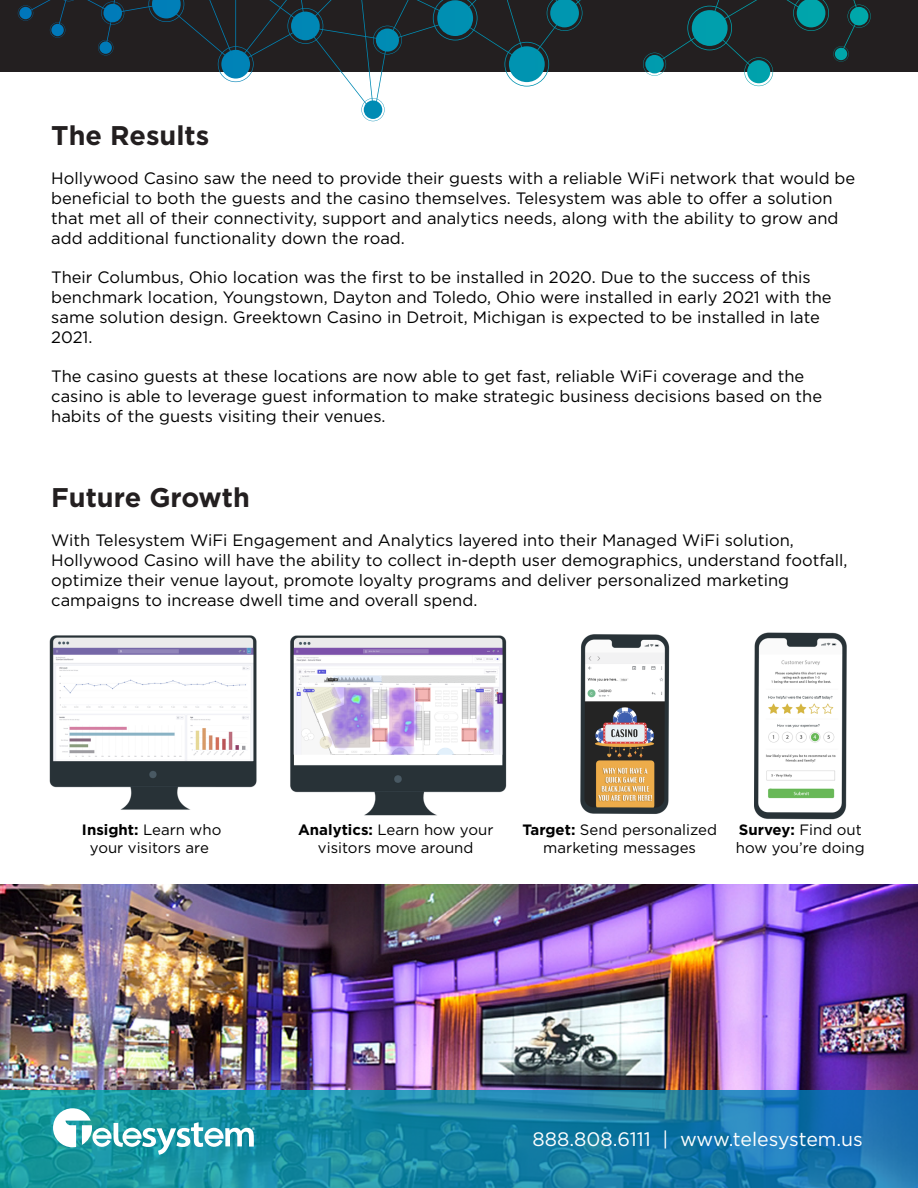
<style>
.page{position:relative;width:918px;height:1188px;background:#fff}
.page>*{position:absolute;margin:0;border:0;box-sizing:border-box;transform-origin:0 0}
.t1{font:700 27px "Gotham Pro";color:#231f20}
.t2{font:19.5px "Gotham Pro";color:#fff}
.t3{font:16.5px/19.8px "Gotham Pro";color:#000}
.t4{font:15px/18px "Gotham Pro";color:#000;text-align:center}
.s1{font-weight:700}
</style>
<div class="page">
<img style="left:1px;top:885px;width:917px;height:205px">
<svg style="left:0;top:0;width:918px;height:71px;background:#1e2c32"></svg>
<svg style="left:0;top:1090px;width:918px;height:98px;background:#1984a7"></svg>
<svg style="left:53px;top:1108px;width:202px;height:47px"></svg>
<svg style="left:643px;top:0;width:228px;height:86px;background:#3e5557"></svg>
<img style="left:49px;top:635px;width:208px;height:175px">
<img style="left:290px;top:635px;width:217px;height:181px">
<img style="left:580px;top:634px;width:90px;height:180px">
<img style="left:755px;top:632px;width:92px;height:188px">
<h1 class="t1" style="left:51px;top:120px;width:160px">The Results</h1>
<p class="t3" style="left:51px;top:169px;width:806px">Hollywood Casino saw the need to provide their guests with a reliable WiFi network that would be beneficial to both the guests and the casino themselves. Telesystem was able to offer a solution that met all of their connectivity, support and analytics needs, along with the ability to grow and add additional functionality down the road.</p>
<p class="t3" style="left:51px;top:268px;width:782px">Their Columbus, Ohio location was the first to be installed in 2020. Due to the success of this benchmark location, Youngstown, Dayton and Toledo, Ohio were installed in early 2021 with the same solution design. Greektown Casino in Detroit, Michigan is expected to be installed in late 2021.</p>
<p class="t3" style="left:51px;top:367px;width:772px">The casino guests at these locations are now able to get fast, reliable WiFi coverage and the casino is able to leverage guest information to make strategic business decisions based on the habits of the guests visiting their venues.</p>
<h1 class="t1" style="left:51px;top:482px;width:200px">Future Growth</h1>
<p class="t3" style="left:51px;top:530px;width:798px">With Telesystem WiFi Engagement and Analytics layered into their Managed WiFi solution, Hollywood Casino will have the ability to collect in-depth user demographics, understand footfall, optimize their venue layout, promote loyalty programs and deliver personalized marketing campaigns to increase dwell time and overall spend.</p>
<p class="t4" style="left:82px;top:821px;width:141px"><span class="s1">Insight:</span> Learn who your visitors are</p>
<p class="t4" style="left:298px;top:821px;width:197px"><span class="s1">Analytics:</span> Learn how your visitors move around</p>
<p class="t4" style="left:522px;top:821px;width:196px"><span class="s1">Target:</span> Send personalized marketing messages</p>
<p class="t4" style="left:736px;top:821px;width:130px;text-align:left"><span class="s1">Survey:</span> Find out how you’re doing</p>
<p class="t2" style="left:533px;top:1128px;width:332px">888.808.6111 | www.telesystem.us</p>
</div>
